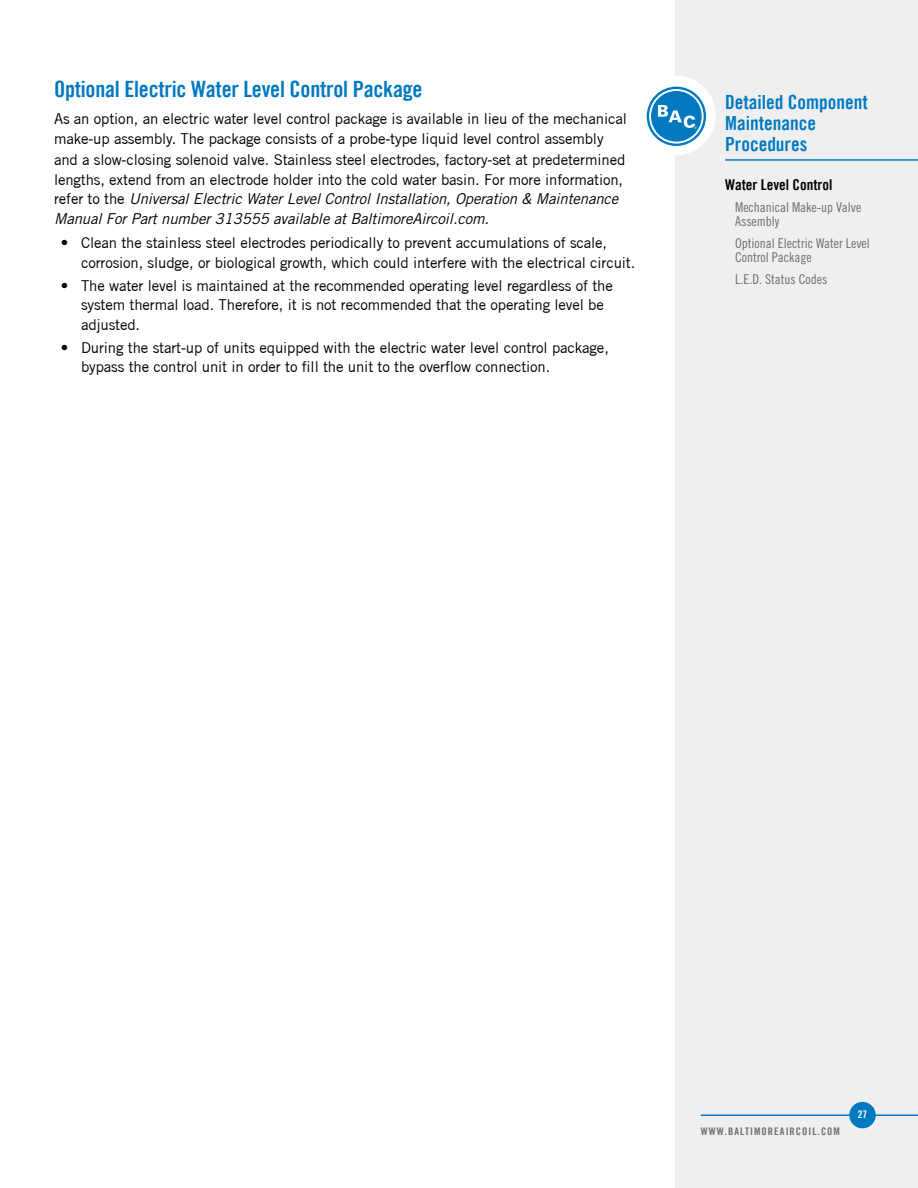
<style>
.page{position:relative;width:918px;height:1188px;background:#fff}
.page>*{position:absolute;margin:0;border:0;box-sizing:border-box;transform-origin:0 0}
.t1{font:22.5px "Trade Gothic LT Bold Cond Twenty";letter-spacing:-.01em;color:#0079c1}
.t2{font:19.5px/21px "Trade Gothic LT Bold Cond Twenty";color:#0079c1}
.t3{font:15px/19.5px "Trade Gothic";letter-spacing:-.01em;color:#000}
.t4{font:italic 15px/19.5px "Trade Gothic LT Pro";letter-spacing:-.01em;color:#000}
.t5{font:15px "Trade Gothic LT Bold Cond Twenty";color:#000}
.t6{font:13.5px/14.5px "Trade Gothic LT Pro Cn 18";color:#6d6e71}
.t7{font:10.5px "Trade Gothic LT Bold Cond Twenty";letter-spacing:.1em;color:#6d6e71}
.t8{font:10.5px "Trade Gothic LT Bold Cond Twenty";color:#fff}
.s1{font-family:"Trade Gothic";font-style:normal}
</style>
<div class="page">
<div style="left:675px;top:0;width:243px;height:1188px;background:#efeff0"></div>
<hr style="left:701px;top:1114px;width:217px;height:2px;background:#0079c1">
<div style="left:849px;top:1102px;width:27px;height:26px;background:#0079c1;border-radius:50%"></div>
<hr style="left:725px;top:159px;width:193px;height:2px;background:#0079c1">
<div style="left:636px;top:75px;width:80px;height:80px;background:#fff;border-radius:50%"></div>
<svg style="left:647px;top:87px;width:59px;height:59px"></svg>
<svg style="left:649px;top:89px;width:55px;height:55px"></svg>
<div style="left:651px;top:91px;width:51px;height:51px;background:#0079c1;border-radius:50%"></div>
<svg style="left:658px;top:105px;width:39px;height:24px"></svg>
<h1 class="t1" style="left:54px;top:76px;width:370px">Optional Electric Water Level Control Package</h1>
<p class="t3" style="left:54px;top:109px;width:574px;line-height:20.2px">As an option, an electric water level control package is available in lieu of the mechanical make-up assembly. The package consists of a probe-type liquid level control assembly and a slow-closing solenoid valve. Stainless steel electrodes, factory-set at predetermined lengths, extend from an electrode holder into the cold water basin. For more information,</p>
<p class="t4" style="left:54px;top:190px;width:566px"><span class="s1">refer to the</span> Universal Electric Water Level Control Installation, Operation &amp; Maintenance<br>Manual For Part number 313555 available at BaltimoreAircoil.com.</p>
<p class="t3" style="left:81px;top:233px;width:556px;text-indent:-20px">• Clean the stainless steel electrodes periodically to prevent accumulations of scale, corrosion, sludge, or biological growth, which could interfere with the electrical circuit.</p>
<p class="t3" style="left:81px;top:275px;width:533px;text-indent:-20px">• The water level is maintained at the recommended operating level regardless of the system thermal load. Therefore, it is not recommended that the operating level be adjusted.</p>
<p class="t3" style="left:81px;top:337px;width:529px;text-indent:-20px">• During the start-up of units equipped with the electric water level control package, bypass the control unit in order to fill the unit to the overflow connection.</p>
<h2 class="t2" style="left:725px;top:91px;width:144px">Detailed Component<br>Maintenance<br>Procedures</h2>
<p class="t5" style="left:725px;top:176px;width:109px">Water Level Control</p>
<p class="t6" style="left:735px;top:200px;width:128px">Mechanical Make-up Valve<br>Assembly</p>
<p class="t6" style="left:735px;top:236px;width:136px">Optional Electric Water Level<br>Control Package</p>
<p class="t6" style="left:735px;top:272px;width:94px">L.E.D. Status Codes</p>
<p class="t7" style="left:701px;top:1125px;width:141px">WWW.BALTIMOREAIRCOIL.COM</p>
<p class="t8" style="left:858px;top:1108px;width:11px">27</p>
</div>
